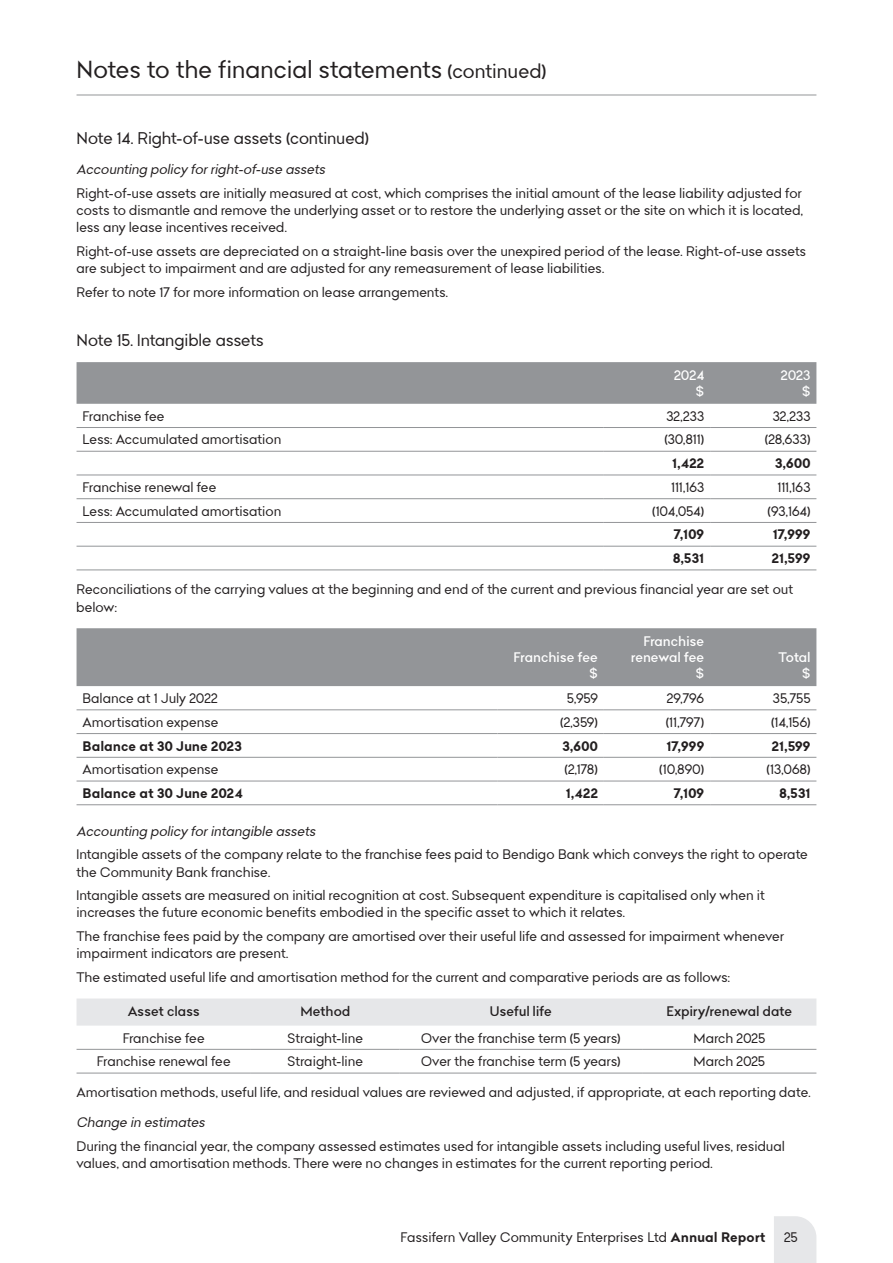
<style>
.page{position:relative;width:893px;height:1263px;background:#fff}
.page>*{position:absolute;margin:0;border:0;box-sizing:border-box;transform-origin:0 0}
.t1{font:24px "Bendigo Sans";letter-spacing:.01em;color:#231f20}
.t2{font:16.5px "Bendigo Sans";letter-spacing:.005em;color:#231f20}
.t3{font:13.5px/17.2px "Bendigo Sans";letter-spacing:.015em;color:#231f20}
.t4{font:700 13.5px "Bendigo Sans";letter-spacing:.025em;color:#231f20}
.t5{font:italic 13.5px "Bendigo Sans";letter-spacing:.015em;color:#231f20}
.t6{font:500 13.5px/16.2px "Bendigo Sans";letter-spacing:.015em;color:#fff;text-align:right}
.t7{font:500 13.5px "Bendigo Sans";letter-spacing:.02em;color:#231f20}
.s1{font-size:19.5px}
.s2{font-weight:700}
</style>
<div class="page">
<div style="left:774px;top:1216px;width:42px;height:47px;background:#e6e7e9"></div>
<div style="left:77px;top:362px;width:739px;height:42px;background:#939598"></div>
<hr style="left:77px;top:427px;width:527px;height:1px;background:#939598">
<hr style="left:604px;top:427px;width:106px;height:1px;background:#939598">
<hr style="left:710px;top:427px;width:106px;height:1px;background:#939598">
<hr style="left:77px;top:498px;width:527px;height:1px;background:#939598">
<hr style="left:604px;top:498px;width:106px;height:1px;background:#939598">
<hr style="left:710px;top:498px;width:106px;height:1px;background:#939598">
<hr style="left:77px;top:546px;width:527px;height:1px;background:#939598">
<hr style="left:604px;top:546px;width:106px;height:1px;background:#939598">
<hr style="left:710px;top:546px;width:106px;height:1px;background:#939598">
<hr style="left:77px;top:451px;width:527px;height:1px;background:#939598">
<hr style="left:604px;top:451px;width:106px;height:1px;background:#939598">
<hr style="left:710px;top:451px;width:106px;height:1px;background:#939598">
<hr style="left:77px;top:474px;width:527px;height:1px;background:#939598">
<hr style="left:604px;top:474px;width:106px;height:1px;background:#939598">
<hr style="left:710px;top:474px;width:106px;height:1px;background:#939598">
<hr style="left:77px;top:522px;width:527px;height:1px;background:#939598">
<hr style="left:604px;top:522px;width:106px;height:1px;background:#939598">
<hr style="left:710px;top:522px;width:106px;height:1px;background:#939598">
<hr style="left:77px;top:569px;width:527px;height:1px;background:#939598">
<hr style="left:604px;top:569px;width:106px;height:1px;background:#939598">
<hr style="left:710px;top:569px;width:106px;height:1px;background:#939598">
<div style="left:77px;top:628px;width:739px;height:58px;background:#939598"></div>
<hr style="left:77px;top:709px;width:420px;height:1px;background:#939598">
<hr style="left:497px;top:709px;width:107px;height:1px;background:#939598">
<hr style="left:604px;top:709px;width:106px;height:1px;background:#939598">
<hr style="left:710px;top:709px;width:106px;height:1px;background:#939598">
<hr style="left:77px;top:780px;width:420px;height:1px;background:#939598">
<hr style="left:497px;top:780px;width:107px;height:1px;background:#939598">
<hr style="left:604px;top:780px;width:106px;height:1px;background:#939598">
<hr style="left:710px;top:780px;width:106px;height:1px;background:#939598">
<hr style="left:77px;top:804px;width:420px;height:1px;background:#939598">
<hr style="left:497px;top:804px;width:107px;height:1px;background:#939598">
<hr style="left:604px;top:804px;width:106px;height:1px;background:#939598">
<hr style="left:710px;top:804px;width:106px;height:1px;background:#939598">
<hr style="left:77px;top:733px;width:420px;height:1px;background:#939598">
<hr style="left:497px;top:733px;width:107px;height:1px;background:#939598">
<hr style="left:604px;top:733px;width:106px;height:1px;background:#939598">
<hr style="left:710px;top:733px;width:106px;height:1px;background:#939598">
<hr style="left:77px;top:757px;width:420px;height:1px;background:#939598">
<hr style="left:497px;top:757px;width:107px;height:1px;background:#939598">
<hr style="left:604px;top:757px;width:106px;height:1px;background:#939598">
<hr style="left:710px;top:757px;width:106px;height:1px;background:#939598">
<div style="left:77px;top:998px;width:739px;height:27px;background:#e6e7e9"></div>
<hr style="left:77px;top:1073px;width:174px;height:1px;background:#939598">
<hr style="left:251px;top:1073px;width:149px;height:1px;background:#939598">
<hr style="left:400px;top:1073px;width:242px;height:1px;background:#939598">
<hr style="left:642px;top:1073px;width:174px;height:1px;background:#939598">
<hr style="left:77px;top:1049px;width:174px;height:1px;background:#939598">
<hr style="left:251px;top:1049px;width:149px;height:1px;background:#939598">
<hr style="left:400px;top:1049px;width:242px;height:1px;background:#939598">
<hr style="left:642px;top:1049px;width:174px;height:1px;background:#939598">
<hr style="left:77px;top:95px;width:739px;height:1px;background:#939598">
<h1 class="t1" style="left:77px;top:53px;width:471px">Notes to the financial statements <span class="s1">(continued)</span></h1>
<p class="t2" style="left:77px;top:127px;width:294px">Note 14. Right-of-use assets (continued)</p>
<p class="t5" style="left:77px;top:160px;width:250px">Accounting policy for right-of-use assets</p>
<p class="t3" style="left:77px;top:184px;width:728px;text-align:justify">Right-of-use assets are initially measured at cost, which comprises the initial amount of the lease liability adjusted for costs to dismantle and remove the underlying asset or to restore the underlying asset or the site on which it is located, less any lease incentives received.</p>
<p class="t3" style="left:77px;top:242px;width:731px">Right-of-use assets are depreciated on a straight-line basis over the unexpired period of the lease. Right-of-use assets are subject to impairment and are adjusted for any remeasurement of lease liabilities.</p>
<p class="t3" style="left:77px;top:283px;width:373px">Refer to note 17 for more information on lease arrangements.</p>
<p class="t2" style="left:77px;top:329px;width:189px">Note 15. Intangible assets</p>
<p class="t6" style="left:674px;top:367px;width:32px">2024 $</p>
<p class="t6" style="left:781px;top:367px;width:31px">2023 $</p>
<p class="t3" style="left:83px;top:407px;width:83px">Franchise fee</p>
<p class="t3" style="left:666px;top:407px;width:39px">32,233</p>
<p class="t3" style="left:773px;top:407px;width:39px">32,233</p>
<p class="t3" style="left:83px;top:431px;width:200px">Less: Accumulated amortisation</p>
<p class="t3" style="left:664px;top:431px;width:41px">(30,811)</p>
<p class="t3" style="left:765px;top:431px;width:47px">(28,633)</p>
<p class="t4" style="left:672px;top:455px;width:33px">1,422</p>
<p class="t4" style="left:775px;top:455px;width:37px">3,600</p>
<p class="t3" style="left:83px;top:478px;width:135px">Franchise renewal fee</p>
<p class="t3" style="left:671px;top:478px;width:35px">111,163</p>
<p class="t3" style="left:777px;top:478px;width:35px">111,163</p>
<p class="t3" style="left:83px;top:502px;width:200px">Less: Accumulated amortisation</p>
<p class="t3" style="left:652px;top:502px;width:53px">(104,054)</p>
<p class="t3" style="left:768px;top:502px;width:44px">(93,164)</p>
<p class="t4" style="left:674px;top:526px;width:32px">7,109</p>
<p class="t4" style="left:773px;top:526px;width:39px">17,999</p>
<p class="t4" style="left:673px;top:550px;width:33px">8,531</p>
<p class="t4" style="left:772px;top:550px;width:40px">21,599</p>
<p class="t3" style="left:77px;top:581px;width:718px">Reconciliations of the carrying values at the beginning and end of the current and previous financial year are set out below:</p>
<p class="t6" style="left:514px;top:649px;width:86px">Franchise fee $</p>
<p class="t6" style="left:631px;top:633px;width:74px">Franchise renewal fee $</p>
<p class="t6" style="left:778px;top:649px;width:34px">Total $</p>
<p class="t3" style="left:83px;top:689px;width:137px">Balance at 1 July 2022</p>
<p class="t3" style="left:567px;top:689px;width:32px">5,959</p>
<p class="t3" style="left:667px;top:689px;width:39px">29,796</p>
<p class="t3" style="left:773px;top:689px;width:39px">35,755</p>
<p class="t3" style="left:83px;top:713px;width:137px">Amortisation expense</p>
<p class="t3" style="left:560px;top:713px;width:39px">(2,359)</p>
<p class="t3" style="left:666px;top:713px;width:40px">(11,797)</p>
<p class="t3" style="left:771px;top:713px;width:41px">(14,156)</p>
<p class="t4" style="left:83px;top:737px;width:161px">Balance at 30 June 2023</p>
<p class="t4" style="left:562px;top:737px;width:37px">3,600</p>
<p class="t4" style="left:667px;top:737px;width:39px">17,999</p>
<p class="t4" style="left:772px;top:737px;width:40px">21,599</p>
<p class="t3" style="left:83px;top:760px;width:137px">Amortisation expense</p>
<p class="t3" style="left:564px;top:760px;width:35px">(2,178)</p>
<p class="t3" style="left:659px;top:760px;width:46px">(10,890)</p>
<p class="t3" style="left:767px;top:760px;width:45px">(13,068)</p>
<p class="t4" style="left:83px;top:785px;width:161px">Balance at 30 June 2024</p>
<p class="t4" style="left:566px;top:785px;width:33px">1,422</p>
<p class="t4" style="left:674px;top:785px;width:32px">7,109</p>
<p class="t4" style="left:779px;top:785px;width:33px">8,531</p>
<p class="t5" style="left:77px;top:822px;width:240px">Accounting policy for intangible assets</p>
<p class="t3" style="left:77px;top:845px;width:733px">Intangible assets of the company relate to the franchise fees paid to Bendigo Bank which conveys the right to operate the Community Bank franchise.</p>
<p class="t3" style="left:77px;top:886px;width:690px">Intangible assets are measured on initial recognition at cost. Subsequent expenditure is capitalised only when it increases the future economic benefits embodied in the specific asset to which it relates.</p>
<p class="t3" style="left:77px;top:927px;width:709px">The franchise fees paid by the company are amortised over their useful life and assessed for impairment whenever impairment indicators are present.</p>
<p class="t3" style="left:77px;top:968px;width:655px">The estimated useful life and amortisation method for the current and comparative periods are as follows:</p>
<p class="t7" style="left:128px;top:1002px;width:73px">Asset class</p>
<p class="t7" style="left:300px;top:1002px;width:51px">Method</p>
<p class="t7" style="left:490px;top:1002px;width:63px">Useful life</p>
<p class="t7" style="left:666px;top:1002px;width:127px">Expiry/renewal date</p>
<p class="t3" style="left:123px;top:1029px;width:83px">Franchise fee</p>
<p class="t3" style="left:288px;top:1029px;width:77px">Straight-line</p>
<p class="t3" style="left:421px;top:1029px;width:201px">Over the franchise term (5 years)</p>
<p class="t3" style="left:693px;top:1029px;width:73px">March 2025</p>
<p class="t3" style="left:97px;top:1052px;width:135px">Franchise renewal fee</p>
<p class="t3" style="left:288px;top:1052px;width:77px">Straight-line</p>
<p class="t3" style="left:421px;top:1052px;width:201px">Over the franchise term (5 years)</p>
<p class="t3" style="left:693px;top:1052px;width:73px">March 2025</p>
<p class="t3" style="left:77px;top:1083px;width:735px">Amortisation methods, useful life, and residual values are reviewed and adjusted, if appropriate, at each reporting date.</p>
<p class="t5" style="left:77px;top:1113px;width:130px">Change in estimates</p>
<p class="t3" style="left:77px;top:1137px;width:709px">During the financial year, the company assessed estimates used for intangible assets including useful lives, residual values, and amortisation methods. There were no changes in estimates for the current reporting period.</p>
<p class="t3" style="left:400px;top:1228px;width:366px">Fassifern Valley Community Enterprises Ltd <span class="s2">Annual Report</span></p>
<p class="t3" style="left:784px;top:1228px;width:15px">25</p>
</div>
